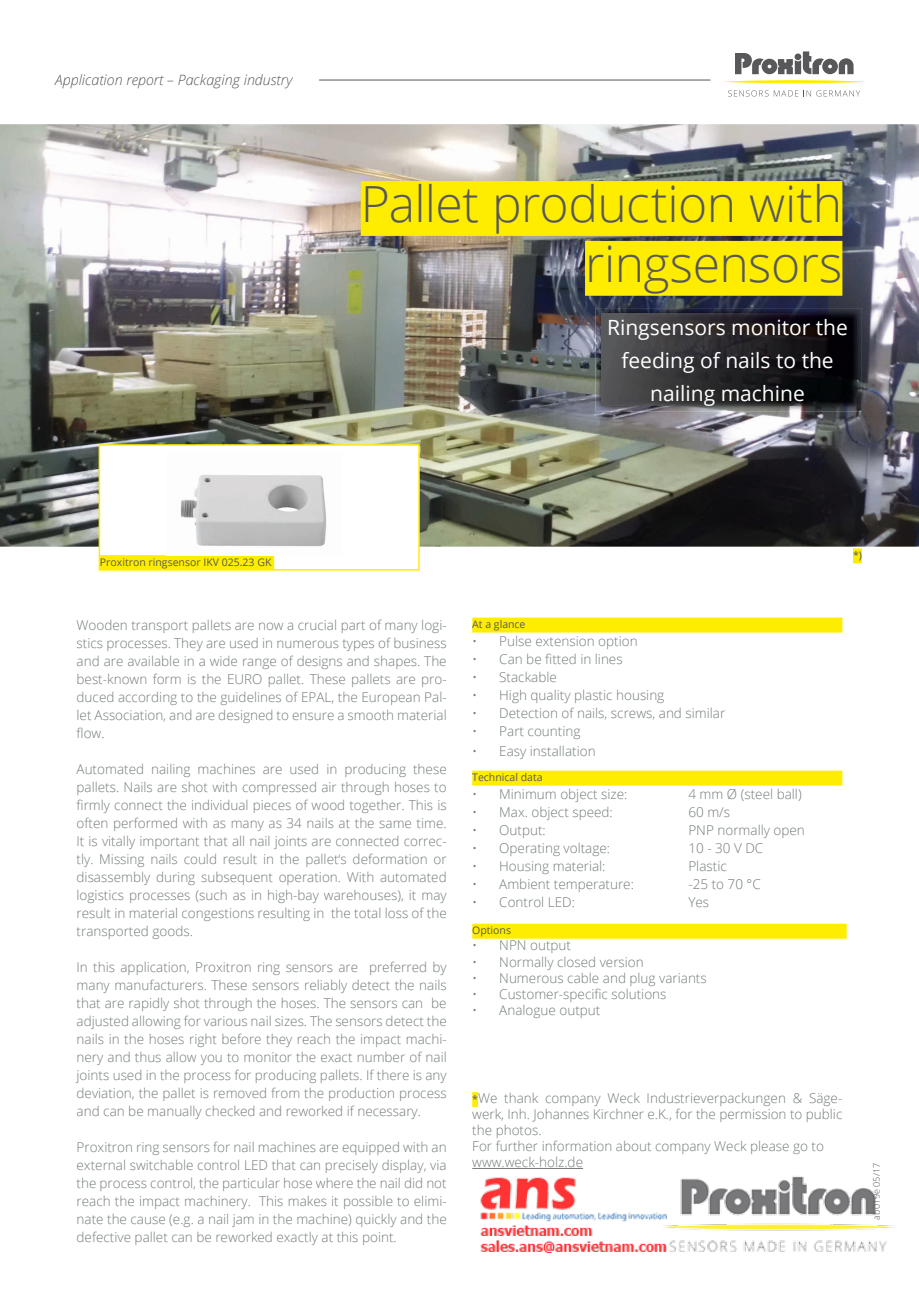
<style>
.page{position:relative;width:919px;height:1289px;background:#fff}
.page>*{position:absolute;margin:0;border:0;box-sizing:border-box;transform-origin:0 0}
.t1{font:300 49.8px/59.8px "Open Sans";letter-spacing:-.01em;color:#58585a;text-align:right}
.t2{font:21px/33px "Open Sans";color:#fff;text-align:center}
.t3{font:italic 300 14.25px "Open Sans";color:#58585a}
.t4{font:300 13.5px/18px "Open Sans";color:#72797a;text-align:justify}
.t5{font:10.5px "Open Sans";color:#58585a}
.t6{font:300 9px "Open Sans";color:#58585a}
.s1{font-weight:400;font-size:10.5px;color:#58585a}
</style>
<div class="page">
<img style="left:480px;top:1176px;width:414px;height:78px">
<img style="left:0;top:124px;width:918px;height:422px">
<svg style="left:728px;top:90px;width:132px;height:7px"></svg>
<svg style="left:723px;top:80px;width:142px;height:3px"></svg>
<svg style="left:735px;top:51px;width:118px;height:23px"></svg>
<div style="left:472px;top:617px;width:370px;height:15px;background:#ffed00"></div>
<div style="left:472px;top:770px;width:370px;height:15px;background:#ffed00"></div>
<div style="left:472px;top:923px;width:374px;height:15px;background:#ffed00"></div>
<hr style="left:319px;top:80px;width:391px;height:1px;background:#58585a">
<div style="left:361px;top:181px;width:481px;height:55px;background:#ffed00"></div>
<div style="left:585px;top:241px;width:257px;height:55px;background:#ffed00"></div>
<div style="left:99px;top:444px;width:321px;height:126px;background:#fff;border:2px solid #ffed00"></div>
<div style="left:100px;top:555px;width:174px;height:15px;background:#ffed00"></div>
<div style="left:472px;top:1092px;width:6px;height:15px;background:#ffed00"></div>
<hr style="left:472px;top:1168px;width:111px;height:1px;background:#72797a">
<img style="left:180px;top:475px;width:147px;height:72px">
<img style="left:595px;top:308px;width:266px;height:104px">
<img style="left:601px;top:314px;width:255px;height:92px">
<div style="left:853px;top:548px;width:8px;height:15px;background:#ffed00"></div>
<p class="t3" style="left:55px;top:69px;width:239px">Application report – Packaging industry</p>
<h1 class="t1" style="left:361px;top:173px;width:483px">Pallet production with ringsensors</h1>
<h2 class="t2" style="left:607px;top:311px;width:242px">Ringsensors monitor the feeding of nails to the nailing machine</h2>
<p class="t5" style="left:100px;top:554px;width:173px">Proxitron ringsensor IKV 025.23 GK</p>
<p class="t4" style="left:77px;top:615px;width:371px">Wooden transport pallets are now a crucial part of many logi&shy;stics processes. They are used in numerous types of business and are available in a wide range of designs and shapes. The best-known form is the EURO pallet. These pallets are pro&shy;duced according to the guidelines of EPAL, the European Pal&shy;let Association, and are designed to ensure a smooth material flow.</p>
<p class="t4" style="left:77px;top:759px;width:371px">Automated nailing machines are used in producing these pallets. Nails are shot with compressed air through hoses to firmly connect the individual pieces of wood together. This is often performed with as many as 34 nails at the same time.<br>It is vitally important that all nail joints are connected correc&shy;tly. Missing nails could result in the pallet‘s deformation or disassembly during subsequent operation. With automated logistics processes (such as in high-bay warehouses), it may result in material congestions resulting in the total loss of the transported goods.</p>
<p class="t4" style="left:77px;top:957px;width:371px">In this application, Proxitron ring sensors are preferred by many manufacturers. These sensors reliably detect the nails that are rapidly shot through the hoses. The sensors can be adjusted allowing for various nail sizes. The sensors detect the nails in the hoses right before they reach the impact machi&shy;nery and thus allow you to monitor the exact number of nail joints used in the process for producing pallets. If there is any deviation, the pallet is removed from the production process and can be manually checked and reworked if necessary.</p>
<p class="t4" style="left:77px;top:1137px;width:371px">Proxitron ring sensors for nail machines are equipped with an external switchable control LED that can precisely display, via the process control, the particular hose where the nail did not reach the impact machinery. This makes it possible to elimi&shy;nate the cause (e.g. a nail jam in the machine) quickly and the defective pallet can be reworked exactly at this point.</p>
<p class="t5" style="left:472px;top:617px;width:55px">At a glance</p>
<p class="t4" style="left:472px;top:631px;width:167px">• Pulse extension option</p>
<p class="t4" style="left:472px;top:649px;width:152px">• Can be fitted in lines</p>
<p class="t4" style="left:472px;top:667px;width:86px">• Stackable</p>
<p class="t4" style="left:472px;top:685px;width:194px">• High quality plastic housing</p>
<p class="t4" style="left:472px;top:703px;width:254px">• Detection of nails, screws, and similar</p>
<p class="t4" style="left:472px;top:721px;width:110px">• Part counting</p>
<p class="t4" style="left:472px;top:741px;width:125px">• Easy installation</p>
<p class="t5" style="left:472px;top:770px;width:72px">Technical data</p>
<p class="t4" style="left:472px;top:784px;width:157px">• Minimum object size:</p>
<p class="t4" style="left:688px;top:784px;width:115px">4 mm Ø (steel ball)</p>
<p class="t4" style="left:472px;top:802px;width:142px">• Max. object speed:</p>
<p class="t4" style="left:688px;top:802px;width:43px">60 m/s</p>
<p class="t4" style="left:472px;top:820px;width:75px">• Output:</p>
<p class="t4" style="left:688px;top:820px;width:118px">PNP normally open</p>
<p class="t4" style="left:472px;top:838px;width:139px">• Operating voltage:</p>
<p class="t4" style="left:688px;top:838px;width:76px">10 - 30 V DC</p>
<p class="t4" style="left:472px;top:856px;width:135px">• Housing material:</p>
<p class="t4" style="left:688px;top:856px;width:40px">Plastic</p>
<p class="t4" style="left:472px;top:874px;width:163px">• Ambient temperature:</p>
<p class="t4" style="left:688px;top:874px;width:74px">-25 to 70 °C</p>
<p class="t4" style="left:472px;top:892px;width:104px">• Control LED:</p>
<p class="t4" style="left:688px;top:892px;width:22px">Yes</p>
<p class="t5" style="left:472px;top:923px;width:40px">Options</p>
<p class="t4" style="left:472px;top:936px;width:100px">• NPN output</p>
<p class="t4" style="left:472px;top:952px;width:173px">• Normally closed version</p>
<p class="t4" style="left:472px;top:968px;width:236px">• Numerous cable and plug variants</p>
<p class="t4" style="left:472px;top:984px;width:196px">• Customer-specific solutions</p>
<p class="t4" style="left:472px;top:1000px;width:130px">• Analogue output</p>
<p class="t5" style="left:853px;top:548px;width:10px">*)</p>
<p class="t4" style="left:472px;top:1089px;width:371px;line-height:16.2px;text-align:left"><span class="s1">*</span>We thank company Weck Industrieverpackungen &amp; Säge&shy;werk, Inh. Johannes Kirchner e.K., for the permission to public the photos.<br>For further information about company Weck please go to www.weck-holz.de</p>
<p class="t6" style="left:870px;top:1219px;width:58px;rotate:-90deg">ab019e 05/17</p>
</div>
